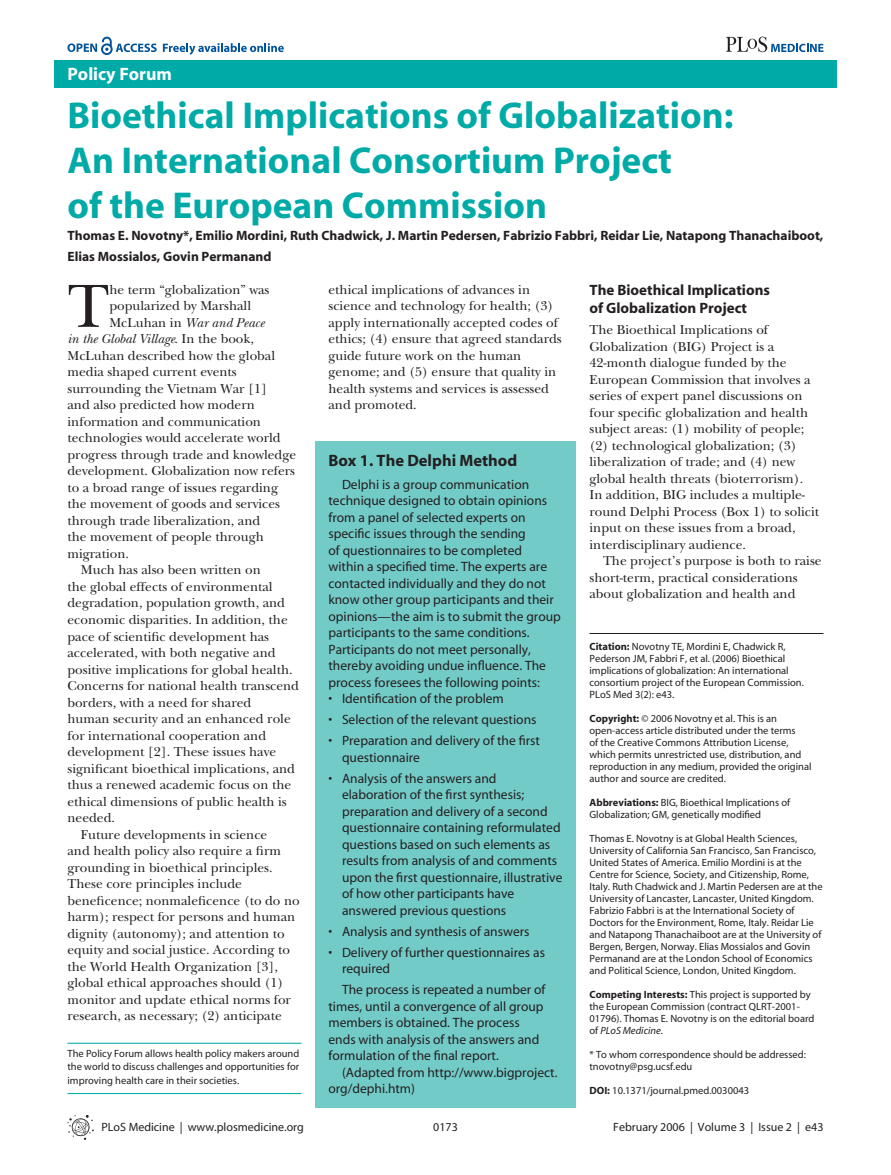
<style>
.page{position:relative;width:891px;height:1175px;background:#fff}
.page>*{position:absolute;margin:0;border:0;box-sizing:border-box;transform-origin:0 0}
.t1{font:500 63.45px "PLB Iserif";color:#231f20}
.t2{font:700 37.5px/45px "P Lo S Sans";color:#00aaa6}
.t3{font:700 18px "P Lo S Sans";color:#fff}
.t4{font:700 16.5px "P Lo S Sans";color:#231f20}
.t5{font:700 15px/18px "P Lo S Sans";color:#231f20}
.t6{font:500 13.5px/16.5px "PLB Iserif";color:#231f20}
.t7{font:13.5px/16.5px "P Lo S Sans";color:#231f20}
.t8{font:700 13.5px/21px "P Lo S Sans";color:#231f20}
.t9{font:italic 500 13.5px "PLB Iserif";color:#231f20}
.t10{font:12px "P Lo S Sans";color:#231f20}
.t11{font:10.5px/12px "P Lo S Sans";color:#231f20}
.s1{font-style:normal}
.s2{font-weight:700}
.s3{font-style:italic}
</style>
<div class="page">
<svg style="left:68px;top:1115px;width:26px;height:24px"></svg>
<div style="left:54px;top:61px;width:783px;height:27px;background:#00aaa6"></div>
<svg style="left:163px;top:43px;width:121px;height:12px"></svg>
<svg style="left:68px;top:37px;width:89px;height:18px"></svg>
<svg style="left:726px;top:37px;width:98px;height:15px"></svg>
<hr style="left:67px;top:1042px;width:234px;height:1px;background:#00aaa6">
<hr style="left:67px;top:1093px;width:234px;height:1px;background:#00aaa6">
<hr style="left:590px;top:633px;width:234px;height:1px;background:#231f20">
<div style="left:315px;top:441px;width:261px;height:666px;background:#73cbc8"></div>
<h3 class="t3" style="left:68px;top:67px;width:106px">Policy Forum</h3>
<h2 class="t2" style="left:68px;top:96px;width:668px">Bioethical Implications of Globalization:<br>An International Consortium Project<br>of the European Commission</h2>
<p class="t8" style="left:68px;top:227px;width:758px">Thomas E. Novotny*, Emilio Mordini, Ruth Chadwick, J. Martin Pedersen, Fabrizio Fabbri, Reidar Lie, Natapong Thanachaiboot,<br>Elias Mossialos, Govin Permanand</p>
<h1 class="t1" style="left:68px;top:280px;width:43px">T</h1>
<p class="t6" style="left:109px;top:282px;width:162px">he term “globalization” was</p>
<p class="t6" style="left:109px;top:299px;width:143px">popularized by Marshall</p>
<p class="t9" style="left:109px;top:317px;width:156px"><span class="s1">McLuhan in</span> War and Peace</p>
<p class="t9" style="left:67px;top:334px;width:188px">in the Global Village <span class="s1">. In the book,</span></p>
<p class="t6" style="left:67px;top:348px;width:209px">McLuhan described how the global</p>
<p class="t6" style="left:67px;top:365px;width:171px">media shaped current events</p>
<p class="t6" style="left:67px;top:381px;width:201px">surrounding the Vietnam War [1]</p>
<p class="t6" style="left:67px;top:398px;width:189px">and also predicted how modern</p>
<p class="t6" style="left:67px;top:414px;width:195px">information and communication</p>
<p class="t6" style="left:67px;top:431px;width:215px">technologies would accelerate world</p>
<p class="t6" style="left:67px;top:447px;width:230px">progress through trade and knowledge</p>
<p class="t6" style="left:67px;top:464px;width:229px">development. Globalization now refers</p>
<p class="t6" style="left:67px;top:480px;width:212px">to a broad range of issues regarding</p>
<p class="t6" style="left:67px;top:497px;width:214px">the movement of goods and services</p>
<p class="t6" style="left:67px;top:513px;width:194px">through trade liberalization, and</p>
<p class="t6" style="left:67px;top:530px;width:198px">the movement of people through</p>
<p class="t6" style="left:67px;top:546px;width:63px">migration.</p>
<p class="t6" style="left:81px;top:563px;width:181px">Much has also been written on</p>
<p class="t6" style="left:67px;top:579px;width:207px">the global effects of environmental</p>
<p class="t6" style="left:67px;top:596px;width:219px">degradation, population growth, and</p>
<p class="t6" style="left:67px;top:612px;width:222px">economic disparities. In addition, the</p>
<p class="t6" style="left:67px;top:629px;width:203px">pace of scientific development has</p>
<p class="t6" style="left:67px;top:645px;width:210px">accelerated, with both negative and</p>
<p class="t6" style="left:67px;top:662px;width:227px">positive implications for global health.</p>
<p class="t6" style="left:67px;top:678px;width:233px">Concerns for national health transcend</p>
<p class="t6" style="left:67px;top:695px;width:185px">borders, with a need for shared</p>
<p class="t6" style="left:67px;top:711px;width:225px">human security and an enhanced role</p>
<p class="t6" style="left:67px;top:728px;width:200px">for international cooperation and</p>
<p class="t6" style="left:67px;top:744px;width:210px">development [2]. These issues have</p>
<p class="t6" style="left:67px;top:761px;width:229px">significant bioethical implications, and</p>
<p class="t6" style="left:67px;top:777px;width:225px">thus a renewed academic focus on the</p>
<p class="t6" style="left:67px;top:794px;width:221px">ethical dimensions of public health is</p>
<p class="t6" style="left:67px;top:810px;width:49px">needed.</p>
<p class="t6" style="left:81px;top:827px;width:188px">Future developments in science</p>
<p class="t6" style="left:67px;top:843px;width:215px">and health policy also require a firm</p>
<p class="t6" style="left:67px;top:860px;width:207px">grounding in bioethical principles.</p>
<p class="t6" style="left:67px;top:876px;width:176px">These core principles include</p>
<p class="t6" style="left:67px;top:893px;width:234px">beneficence; nonmaleficence (to do no</p>
<p class="t6" style="left:67px;top:909px;width:229px">harm); respect for persons and human</p>
<p class="t6" style="left:67px;top:926px;width:219px">dignity (autonomy); and attention to</p>
<p class="t6" style="left:67px;top:942px;width:224px">equity and social justice. According to</p>
<p class="t6" style="left:67px;top:959px;width:212px">the World Health Organization [3],</p>
<p class="t6" style="left:67px;top:975px;width:217px">global ethical approaches should (1)</p>
<p class="t6" style="left:67px;top:992px;width:225px">monitor and update ethical norms for</p>
<p class="t6" style="left:67px;top:1008px;width:216px">research, as necessary; (2) anticipate</p>
<p class="t11" style="left:68px;top:1047px;width:233px;line-height:13.5px;text-align:justify">The Policy Forum allows health policy makers around the world to discuss challenges and opportunities for improving health care in their societies.</p>
<p class="t6" style="left:328px;top:282px;width:235px">ethical implications of advances in science and technology for health; (3) apply internationally accepted codes of ethics; (4) ensure that agreed standards guide future work on the human genome; and (5) ensure that quality in health systems and services is assessed and promoted.</p>
<p class="t5" style="left:590px;top:283px;width:182px">The Bioethical Implications of Globalization Project</p>
<p class="t6" style="left:590px;top:322px;width:231px">The Bioethical Implications of Globalization (BIG) Project is a 42-month dialogue funded by the European Commission that involves a series of expert panel discussions on four specific globalization and health subject areas: (1) mobility of people; (2) technological globalization; (3) liberalization of trade; and (4) new global health threats (bioterrorism).<br>In addition, BIG includes a multiple&shy;round Delphi Process (Box 1) to solicit input on these issues from a broad, interdisciplinary audience.</p>
<p class="t6" style="left:590px;top:553px;width:234px;text-indent:14px">The project’s purpose is both to raise short-term, practical considerations about globalization and health and</p>
<p class="t4" style="left:328px;top:454px;width:190px">Box 1. The Delphi Method</p>
<p class="t7" style="left:328px;top:477px;width:234px;text-indent:14px">Delphi is a group communication technique designed to obtain opinions from a panel of selected experts on specific issues through the sending<br>of questionnaires to be completed within a specified time. The experts are contacted individually and they do not know other group participants and their opinions—the aim is to submit the group participants to the same conditions.<br>Participants do not meet personally, thereby avoiding undue influence. The process foresees the following points:</p>
<p class="t7" style="left:328px;top:691px;width:177px">• Identification of the problem</p>
<p class="t7" style="left:328px;top:712px;width:210px">• Selection of the relevant questions</p>
<p class="t7" style="left:342px;top:733px;width:200px;text-indent:-14px">• Preparation and delivery of the first questionnaire</p>
<p class="t7" style="left:342px;top:771px;width:222px;text-indent:-14px">• Analysis of the answers and elaboration of the first synthesis; preparation and delivery of a second questionnaire containing reformulated questions based on such elements as results from analysis of and comments upon the first questionnaire, illustrative of how other participants have answered previous questions</p>
<p class="t7" style="left:328px;top:924px;width:203px">• Analysis and synthesis of answers</p>
<p class="t7" style="left:342px;top:945px;width:205px;text-indent:-14px">• Delivery of further questionnaires as required</p>
<p class="t7" style="left:328px;top:982px;width:219px;text-indent:14px">The process is repeated a number of times, until a convergence of all group members is obtained. The process ends with analysis of the answers and formulation of the final report.</p>
<p class="t7" style="left:328px;top:1065px;width:231px;text-indent:14px">(Adapted from http://www.bigproject. org/dephi.htm)</p>
<p class="t11" style="left:590px;top:641px;width:216px"><span class="s2">Citation:</span> Novotny TE, Mordini E, Chadwick R, Pederson JM, Fabbri F, et al. (2006) Bioethical implications of globalization: An international consortium project of the European Commission.<br>PLoS Med 3(2): e43.</p>
<p class="t11" style="left:590px;top:713px;width:224px"><span class="s2">Copyright:</span> © 2006 Novotny et al. This is an open-access article distributed under the terms<br>of the Creative Commons Attribution License, which permits unrestricted use, distribution, and reproduction in any medium, provided the original author and source are credited.</p>
<p class="t11" style="left:590px;top:797px;width:202px"><span class="s2">Abbreviations:</span> BIG, Bioethical Implications of<br>Globalization; GM, genetically modified</p>
<p class="t11" style="left:590px;top:833px;width:235px">Thomas E. Novotny is at Global Health Sciences, University of California San Francisco, San Francisco, United States of America. Emilio Mordini is at the Centre for Science, Society, and Citizenship, Rome, Italy. Ruth Chadwick and J. Martin Pedersen are at the University of Lancaster, Lancaster, United Kingdom.<br>Fabrizio Fabbri is at the International Society of Doctors for the Environment, Rome, Italy. Reidar Lie and Natapong Thanachaiboot are at the University of Bergen, Bergen, Norway. Elias Mossialos and Govin Permanand are at the London School of Economics and Political Science, London, United Kingdom.</p>
<p class="t11" style="left:590px;top:989px;width:226px"><span class="s2">Competing Interests:</span> This project is supported by the European Commission (contract QLRT-2001- 01796). Thomas E. Novotny is on the editorial board of <span class="s3">PLoS Medicine</span> .</p>
<p class="t11" style="left:590px;top:1049px;width:218px">* To whom correspondence should be addressed: tnovotny@psg.ucsf.edu</p>
<p class="t11" style="left:590px;top:1085px;width:161px"><span class="s2">DOI:</span> 10.1371/journal.pmed.0030043</p>
<p class="t10" style="left:102px;top:1122px;width:204px">PLoS Medicine | www.plosmedicine.org</p>
<p class="t10" style="left:433px;top:1122px;width:26px">0173</p>
<p class="t10" style="left:613px;top:1122px;width:212px">February 2006 | Volume 3 | Issue 2 | e43</p>
</div>
